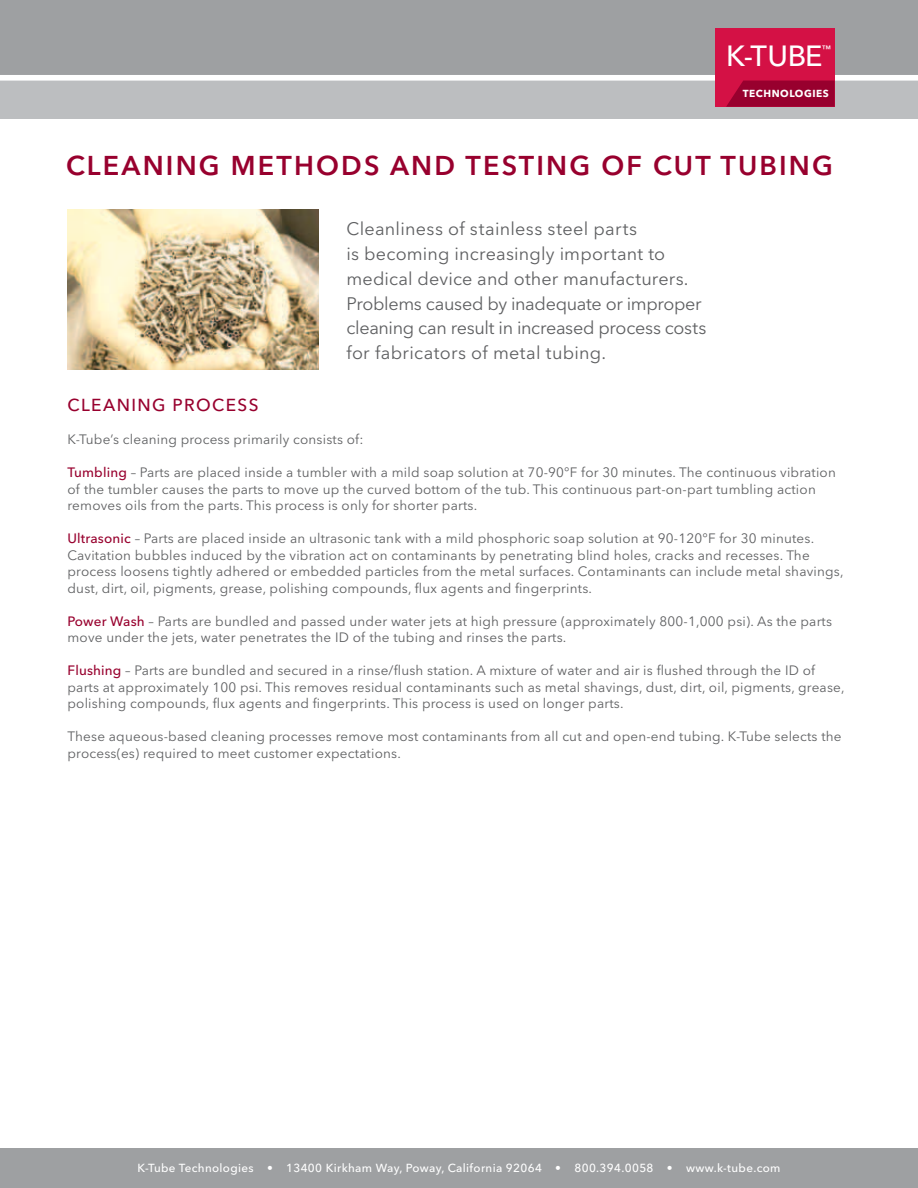
<style>
.page{position:relative;width:918px;height:1188px;background:#fff}
.page>*{position:absolute;margin:0;border:0;box-sizing:border-box;transform-origin:0 0}
.t1{font:500 28.95px "Avenir Next LT Pro";color:#fff}
.t2{font:600 27px "Avenir Next LT Pro";letter-spacing:.08em;color:#98002e}
.t3{font:18px/24.8px "Avenir Next LT Pro";letter-spacing:.005em;color:#5f6062}
.t4{font:500 17.25px "Avenir Next LT Pro";letter-spacing:.08em;color:#98002e}
.t5{font:13.5px/16.5px "Avenir Next LT Pro";letter-spacing:.015em;color:#5f6062}
.t6{font:500 11.7px "Avenir Next LT Pro";letter-spacing:.03em;color:#fff}
.t7{font:700 10.2px "Avenir Next LT Pro";letter-spacing:.05em;color:#fff}
.t8{font:500 9.15px "Avenir Next LT Pro";color:#fff}
.s1{font-weight:500;color:#98002e}
</style>
<div class="page">
<div style="left:0;top:0;width:918px;height:77px;background:#9ea0a2"></div>
<div style="left:0;top:80px;width:918px;height:39px;background:#bcbec0"></div>
<div style="left:0;top:75px;width:918px;height:6px;background:#fff"></div>
<div style="left:0;top:1149px;width:918px;height:39px;background:#9ea0a2"></div>
<div style="left:715px;top:28px;width:120px;height:79px;background:#d41145"></div>
<svg style="left:726px;top:81px;width:109px;height:26px;background:#9d0130"></svg>
<img style="left:68px;top:209px;width:251px;height:161px">
<h1 class="t1" style="left:726px;top:39px;width:98px">K-TUBE</h1>
<p class="t8" style="left:822px;top:44px;width:11px">™</p>
<p class="t7" style="left:743px;top:87px;width:87px">TECHNOLOGIES</p>
<h2 class="t2" style="left:66px;top:149px;width:768px">CLEANING METHODS AND TESTING OF CUT TUBING</h2>
<p class="t3" style="left:346px;top:217px;width:361px">Cleanliness of stainless steel parts<br>is becoming increasingly important to medical device and other manufacturers.<br>Problems caused by inadequate or improper cleaning can result in increased process costs for fabricators of metal tubing.</p>
<p class="t4" style="left:68px;top:395px;width:193px">CLEANING PROCESS</p>
<p class="t5" style="left:68px;top:431px;width:298px">K-Tube’s cleaning process primarily consists of:</p>
<p class="t5" style="left:68px;top:464px;width:770px"><span class="s1">Tumbling</span> – Parts are placed inside a tumbler with a mild soap solution at 70-90°F for 30 minutes. The continuous vibration of the tumbler causes the parts to move up the curved bottom of the tub. This continuous part-on-part tumbling action removes oils from the parts. This process is only for shorter parts.</p>
<p class="t5" style="left:68px;top:530px;width:778px"><span class="s1">Ultrasonic</span> – Parts are placed inside an ultrasonic tank with a mild phosphoric soap solution at 90-120°F for 30 minutes.<br>Cavitation bubbles induced by the vibration act on contaminants by penetrating blind holes, cracks and recesses. The process loosens tightly adhered or embedded particles from the metal surfaces. Contaminants can include metal shavings, dust, dirt, oil, pigments, grease, polishing compounds, flux agents and fingerprints.</p>
<p class="t5" style="left:68px;top:613px;width:766px"><span class="s1">Power Wash</span> – Parts are bundled and passed under water jets at high pressure (approximately 800-1,000 psi). As the parts move under the jets, water penetrates the ID of the tubing and rinses the parts.</p>
<p class="t5" style="left:68px;top:662px;width:779px"><span class="s1">Flushing</span> – Parts are bundled and secured in a rinse/flush station. A mixture of water and air is flushed through the ID of parts at approximately 100 psi. This removes residual contaminants such as metal shavings, dust, dirt, oil, pigments, grease, polishing compounds, flux agents and fingerprints. This process is used on longer parts.</p>
<p class="t5" style="left:68px;top:728px;width:776px">These aqueous-based cleaning processes remove most contaminants from all cut and open-end tubing. K-Tube selects the process(es) required to meet customer expectations.</p>
<p class="t6" style="left:137px;top:1161px;width:645px">K-Tube Technologies • 13400 Kirkham Way, Poway, California 92064 • 800.394.0058 • www.k-tube.com</p>
</div>
